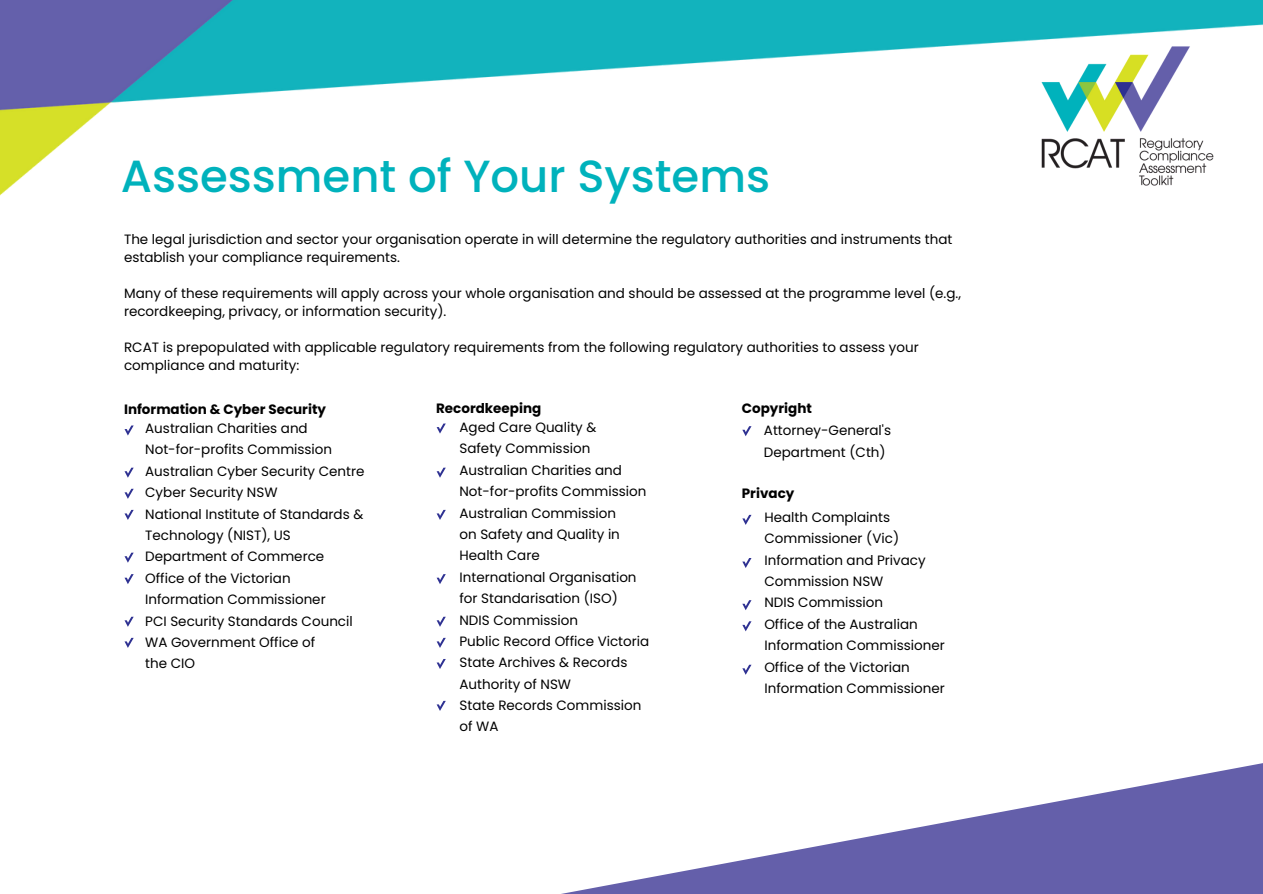
<style>
.page{position:relative;width:1263px;height:894px;background:#fff}
.page>*{position:absolute;margin:0;border:0;box-sizing:border-box;transform-origin:0 0}
.t1{font:500 45px "Poppins";color:#00b2bc}
.t2{font:13.5px/21.3px "Poppins";color:#000}
.t3{font:700 13.5px "Poppins";color:#000}
</style>
<div class="page">
<img style="left:0;top:0;width:1263px;height:196px">
<svg style="left:566px;top:763px;width:697px;height:130px"></svg>
<svg style="left:437px;top:423px;width:9px;height:10px"></svg>
<svg style="left:437px;top:467px;width:9px;height:10px"></svg>
<svg style="left:437px;top:509px;width:9px;height:11px"></svg>
<svg style="left:437px;top:700px;width:9px;height:10px"></svg>
<svg style="left:437px;top:659px;width:9px;height:9px"></svg>
<svg style="left:437px;top:574px;width:9px;height:10px"></svg>
<svg style="left:437px;top:616px;width:9px;height:10px"></svg>
<svg style="left:742px;top:514px;width:9px;height:10px"></svg>
<svg style="left:742px;top:558px;width:9px;height:10px"></svg>
<svg style="left:742px;top:600px;width:9px;height:10px"></svg>
<svg style="left:742px;top:621px;width:9px;height:10px"></svg>
<svg style="left:742px;top:664px;width:9px;height:10px"></svg>
<svg style="left:742px;top:426px;width:9px;height:10px"></svg>
<svg style="left:125px;top:425px;width:9px;height:10px"></svg>
<svg style="left:125px;top:467px;width:9px;height:10px"></svg>
<svg style="left:125px;top:488px;width:9px;height:10px"></svg>
<svg style="left:125px;top:509px;width:9px;height:11px"></svg>
<svg style="left:125px;top:552px;width:9px;height:10px"></svg>
<svg style="left:125px;top:574px;width:9px;height:10px"></svg>
<svg style="left:125px;top:616px;width:9px;height:10px"></svg>
<svg style="left:125px;top:637px;width:9px;height:10px"></svg>
<img style="left:1042px;top:47px;width:172px;height:138px">
<svg style="left:437px;top:637px;width:9px;height:10px"></svg>
<p class="t1" style="left:121px;top:145px;width:651px">Assessment of Your Systems</p>
<p class="t2" style="left:124px;top:230px;width:830px;line-height:18px">The legal jurisdiction and sector your organisation operate in will determine the regulatory authorities and instruments that establish your compliance requirements.</p>
<p class="t2" style="left:124px;top:284px;width:838px;line-height:18px">Many of these requirements will apply across your whole organisation and should be assessed at the programme level (e.g., recordkeeping, privacy, or information security).</p>
<p class="t2" style="left:124px;top:338px;width:796px;line-height:18px">RCAT is prepopulated with applicable regulatory requirements from the following regulatory authorities to assess your compliance and maturity:</p>
<p class="t3" style="left:124px;top:400px;width:203px">Information &amp; Cyber Security</p>
<p class="t2" style="left:145px;top:439px;width:189px">Not-for-profits Commission</p>
<p class="t2" style="left:145px;top:460px;width:221px">Australian Cyber Security Centre</p>
<p class="t2" style="left:145px;top:481px;width:134px">Cyber Security NSW</p>
<p class="t2" style="left:145px;top:503px;width:220px">National Institute of Standards &amp;<br>Technology (NIST), US<br>Department of Commerce</p>
<p class="t2" style="left:145px;top:567px;width:182px">Office of the Victorian<br>Information Commissioner</p>
<p class="t2" style="left:145px;top:610px;width:209px">PCI Security Standards Council</p>
<p class="t2" style="left:145px;top:652px;width:51px">the CIO</p>
<p class="t2" style="left:145px;top:417px;width:164px">Australian Charities and</p>
<p class="t2" style="left:145px;top:631px;width:172px">WA Government Office of</p>
<p class="t3" style="left:436px;top:399px;width:107px">Recordkeeping</p>
<p class="t2" style="left:459px;top:438px;width:132px">Safety Commission</p>
<p class="t2" style="left:459px;top:480px;width:189px">Not-for-profits Commission</p>
<p class="t2" style="left:459px;top:416px;width:138px">Aged Care Quality &amp;</p>
<p class="t2" style="left:459px;top:459px;width:164px">Australian Charities and</p>
<p class="t2" style="left:459px;top:502px;width:158px">Australian Commission</p>
<p class="t2" style="left:459px;top:523px;width:162px">on Safety and Quality in</p>
<p class="t2" style="left:459px;top:566px;width:179px">International Organisation</p>
<p class="t2" style="left:459px;top:545px;width:82px">Health Care</p>
<p class="t2" style="left:459px;top:587px;width:160px">for Standarisation (ISO)</p>
<p class="t2" style="left:459px;top:609px;width:120px">NDIS Commission</p>
<p class="t2" style="left:459px;top:630px;width:191px">Public Record Office Victoria</p>
<p class="t2" style="left:459px;top:651px;width:169px">State Archives &amp; Records<br>Authority of NSW</p>
<p class="t2" style="left:459px;top:715px;width:40px">of WA</p>
<p class="t2" style="left:459px;top:694px;width:183px">State Records Commission</p>
<p class="t3" style="left:742px;top:399px;width:72px">Copyright</p>
<p class="t2" style="left:764px;top:419px;width:129px">Attorney-General's<br>Department (Cth)</p>
<p class="t3" style="left:742px;top:484px;width:54px">Privacy</p>
<p class="t2" style="left:764px;top:506px;width:136px">Health Complaints<br>Commissioner (Vic)</p>
<p class="t2" style="left:764px;top:549px;width:163px">Information and Privacy<br>Commission NSW</p>
<p class="t2" style="left:764px;top:592px;width:120px">NDIS Commission</p>
<p class="t2" style="left:764px;top:613px;width:182px">Office of the Australian<br>Information Commissioner</p>
<p class="t2" style="left:764px;top:656px;width:182px">Office of the Victorian<br>Information Commissioner</p>
</div>
